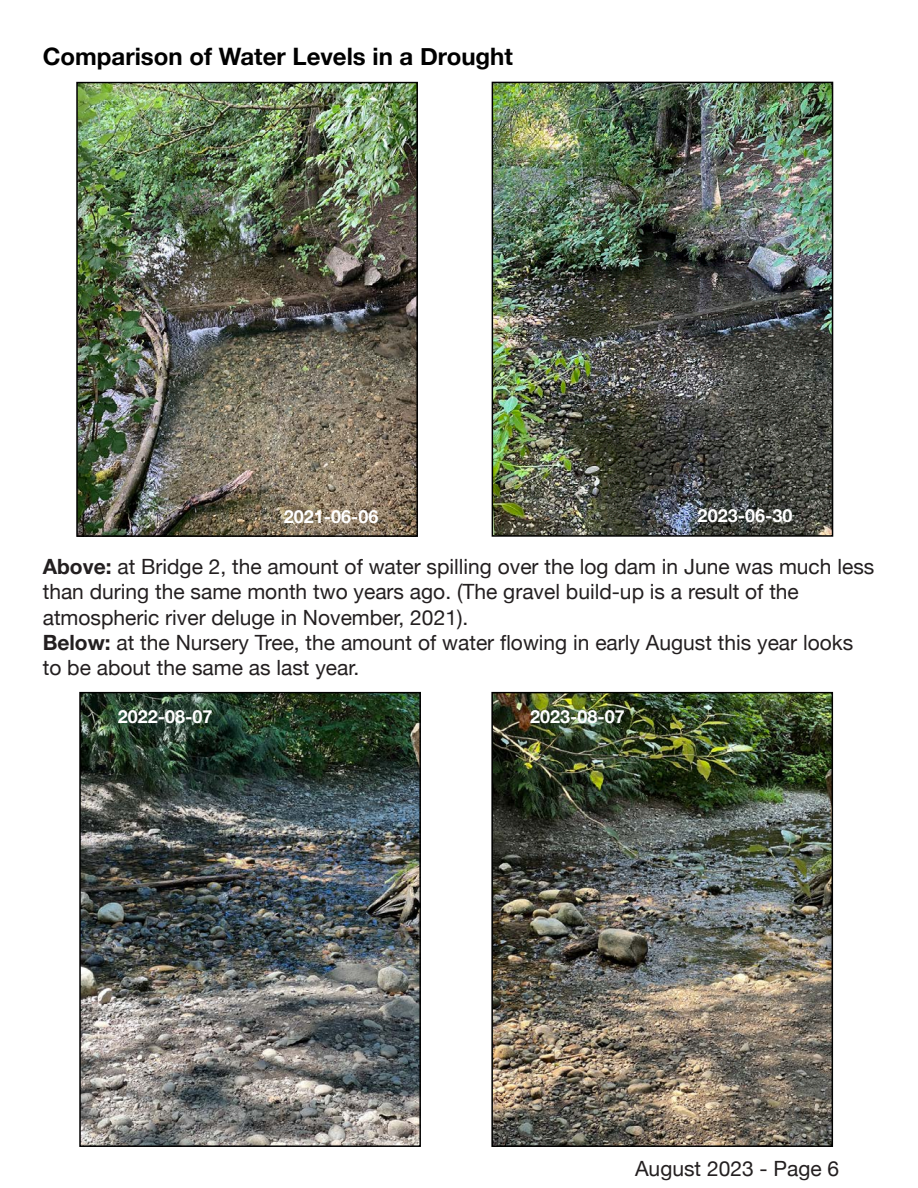
<style>
.page{position:relative;width:918px;height:1188px;background:#fff}
.page>*{position:absolute;margin:0;border:0;box-sizing:border-box;transform-origin:0 0}
.t1{font:700 24px "Helvetica Neue";color:#000}
.t2{font:21px/25.2px "Helvetica Neue";color:#231f20}
.t3{font:700 18px "Helvetica Neue";color:#fff}
.s1{font-weight:700}
</style>
<div class="page">
<img style="left:79px;top:85px;width:336px;height:449px">
<div style="left:76px;top:82px;width:342px;height:455px;border:2px solid #000"></div>
<img style="left:495px;top:85px;width:335px;height:449px">
<div style="left:492px;top:82px;width:341px;height:455px;border:2px solid #000"></div>
<img style="left:494px;top:695px;width:336px;height:449px">
<div style="left:491px;top:692px;width:342px;height:455px;border:2px solid #000"></div>
<img style="left:82px;top:695px;width:336px;height:449px">
<div style="left:79px;top:692px;width:342px;height:455px;border:2px solid #000"></div>
<p class="t1" style="left:43px;top:38px;width:472px">Comparison of Water Levels in a Drought</p>
<p class="t3" style="left:284px;top:503px;width:96px">2021-06-06</p>
<p class="t3" style="left:698px;top:501px;width:96px">2023-06-30</p>
<p class="t2" style="left:43px;top:555px;width:833px"><span class="s1">Above:</span> at Bridge 2, the amount of water spilling over the log dam in June was much less than during the same month two years ago. (The gravel build-up is a result of the atmospheric river deluge in November, 2021).<br><span class="s1">Below:</span> at the Nursery Tree, the amount of water flowing in early August this year looks to be about the same as last year.</p>
<p class="t3" style="left:118px;top:702px;width:96px">2022-08-07</p>
<p class="t3" style="left:530px;top:702px;width:96px">2023-08-07</p>
<p class="t2" style="left:635px;top:1157px;width:206px">August 2023 - Page 6</p>
</div>
